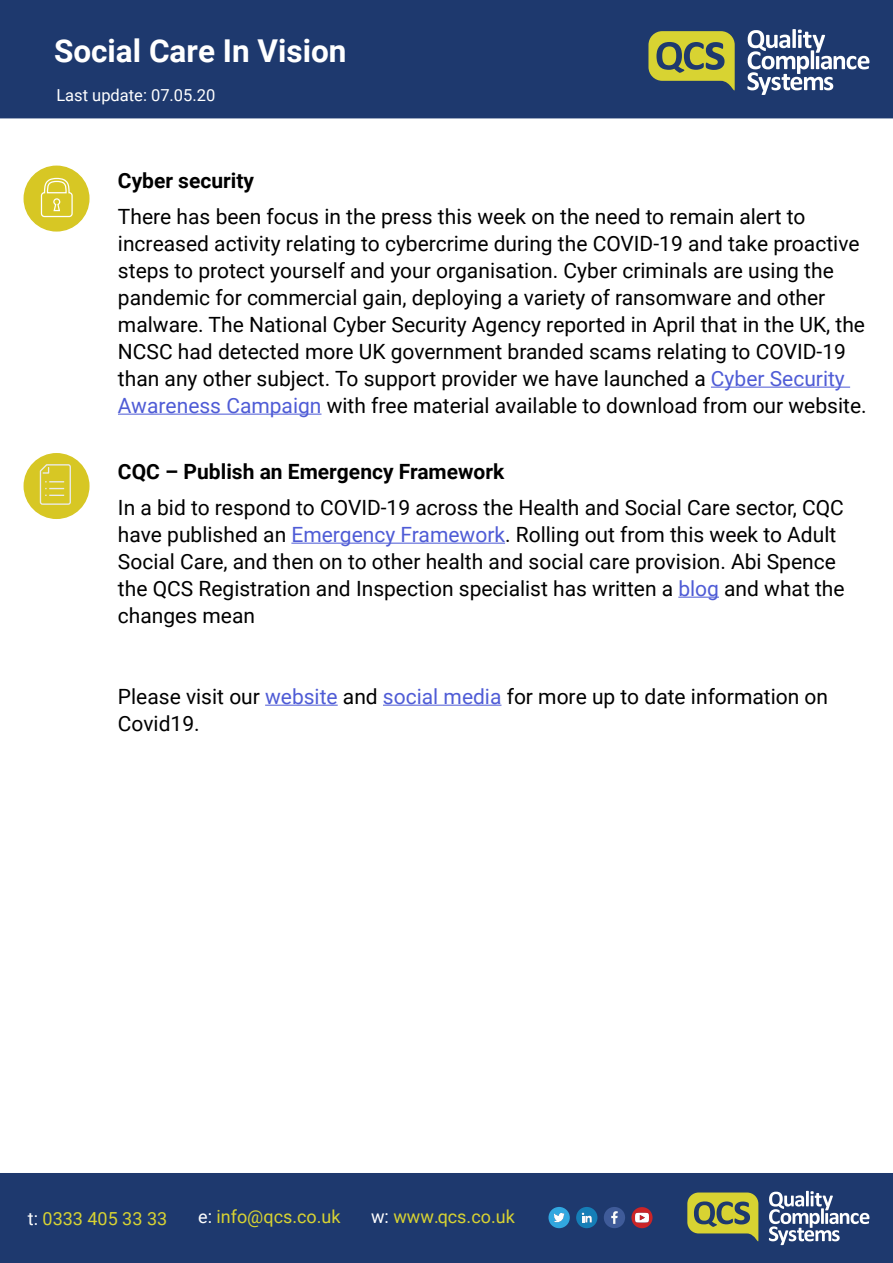
<style>
.page{position:relative;width:893px;height:1263px;background:#fff}
.page>*{position:absolute;margin:0;border:0;box-sizing:border-box;transform-origin:0 0}
.t1{font:700 31.5px "Roboto";color:#fff}
.t2{font:21px/27px "Roboto";color:#000}
.t3{font:700 21px "Roboto";color:#000}
.t4{font:18px "Roboto";color:#d8d332}
.t5{font:16.5px "Roboto";color:#fff}
.s1{color:#4f5cd6}
.s2{color:#fff}
</style>
<div class="page">
<div style="left:1px;top:1px;width:891px;height:117px;background:#1e396e"></div>
<div style="left:0;top:0;width:893px;height:118px;border:2px solid #1e396e"></div>
<div style="left:1px;top:1174px;width:891px;height:88px;background:#1e396e"></div>
<div style="left:0;top:1173px;width:893px;height:90px;border:2px solid #1e396e"></div>
<hr style="left:711px;top:387px;width:139px;height:1px;background:#4f5cd6">
<hr style="left:118px;top:414px;width:203px;height:1px;background:#4f5cd6">
<hr style="left:291px;top:543px;width:214px;height:1px;background:#4f5cd6">
<hr style="left:678px;top:597px;width:41px;height:1px;background:#4f5cd6">
<hr style="left:265px;top:705px;width:73px;height:1px;background:#4f5cd6">
<hr style="left:383px;top:705px;width:118px;height:1px;background:#4f5cd6">
<div style="left:24px;top:166px;width:65px;height:65px;background:#d7c724;border-radius:50%"></div>
<div style="left:24px;top:166px;width:66px;height:66px;border:2px solid #d7c724;border-radius:50%"></div>
<div style="left:24px;top:454px;width:65px;height:64px;background:#d7c724;border-radius:50%"></div>
<div style="left:24px;top:453px;width:66px;height:66px;border:2px solid #d7c724;border-radius:50%"></div>
<svg style="left:39px;top:464px;width:32px;height:41px"></svg>
<svg style="left:687px;top:1192px;width:71px;height:50px"></svg>
<svg style="left:769px;top:1191px;width:100px;height:54px"></svg>
<svg style="left:648px;top:31px;width:87px;height:60px"></svg>
<svg style="left:747px;top:29px;width:122px;height:66px"></svg>
<svg style="left:548px;top:1207px;width:22px;height:21px"></svg>
<svg style="left:576px;top:1207px;width:21px;height:21px"></svg>
<svg style="left:604px;top:1207px;width:21px;height:21px"></svg>
<svg style="left:631px;top:1207px;width:22px;height:21px"></svg>
<svg style="left:40px;top:177px;width:33px;height:41px"></svg>
<h1 class="t1" style="left:54px;top:29px;width:294px">Social Care In Vision</h1>
<p class="t5" style="left:56px;top:84px;width:161px">Last update: 07.05.20</p>
<p class="t3" style="left:118px;top:165px;width:138px">Cyber security</p>
<p class="t2" style="left:118px;top:202px;width:750px">There has been focus in the press this week on the need to remain alert to increased activity relating to cybercrime during the COVID-19 and take proactive steps to protect yourself and your organisation. Cyber criminals are using the pandemic for commercial gain, deploying a variety of ransomware and other malware. The National Cyber Security Agency reported in April that in the UK, the NCSC had detected more UK government branded scams relating to COVID-19 than any other subject. To support provider we have launched a <span class="s1">Cyber Security Awareness Campaign</span> with free material available to download from our website.</p>
<p class="t3" style="left:118px;top:456px;width:388px">CQC – Publish an Emergency Framework</p>
<p class="t2" style="left:118px;top:493px;width:728px">In a bid to respond to COVID-19 across the Health and Social Care sector, CQC have published an <span class="s1">Emergency Framework</span>. Rolling out from this week to Adult Social Care, and then on to other health and social care provision. Abi Spence the QCS Registration and Inspection specialist has written a <span class="s1">blog</span> and what the changes mean</p>
<p class="t2" style="left:118px;top:682px;width:712px">Please visit our <span class="s1">website</span> and <span class="s1">social media</span> for more up to date information on<br>Covid19.</p>
<p class="t4" style="left:28px;top:1206px;width:141px"><span class="s2">t:</span> 0333 405 33 33</p>
<p class="t4" style="left:198px;top:1204px;width:144px"><span class="s2">e:</span> info@qcs.co.uk</p>
<p class="t4" style="left:371px;top:1204px;width:145px"><span class="s2">w:</span> www.qcs.co.uk</p>
</div>
